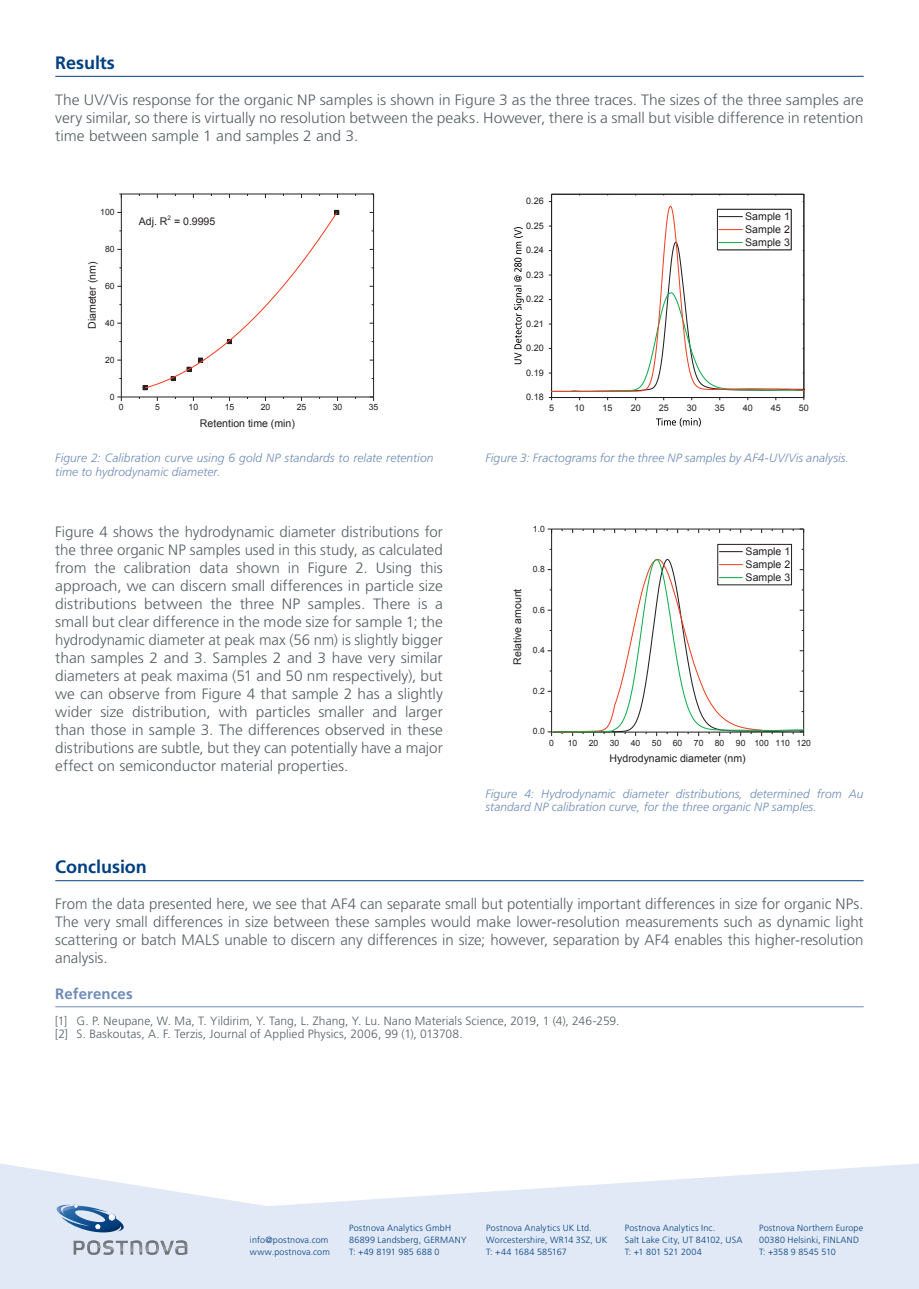
<style>
.page{position:relative;width:919px;height:1289px;background:#fff}
.page>*{position:absolute;margin:0;border:0;box-sizing:border-box;transform-origin:0 0}
.t1{font:700 18px "Frutiger LT Std";letter-spacing:-.005em;color:#014081}
.t2{font:300 15px/18px "Frutiger LT Std";color:#576065;text-align:justify}
.t3{font:300 15px/18px "Frutiger LT Std";color:#576065;text-align:justify;scale:1.04 1}
.t4{font:700 15px "Frutiger LT Std";letter-spacing:.005em;color:#6f8cb8}
.t5{font:italic 300 12px/13.5px "Frutiger LT Std";letter-spacing:.005em;color:#6f8cb8}
.t6{font:300 12px/13.5px "Frutiger LT Std";letter-spacing:.005em;color:#576065}
.t7{font:10.5px/13px "Arial";color:#231f20;text-align:justify}
.t8{font:300 9px/12px "Frutiger LT Std";letter-spacing:.02em;color:#014081}
.t9{font:9px/13.5px "Arial";color:#231f20;text-align:justify}
.t10{font:8.55px "Arial";letter-spacing:-.005em;color:#231f20}
.t11{font:6.3px "Arial";color:#231f20}
.s1{font-size:8.55px}
</style>
<div class="page">
<svg style="left:0;top:1163px;width:918px;height:125px;fill:#e1e9f6"></svg>
<svg style="left:74px;top:1240px;width:113px;height:14px;background:#b4bbc5"></svg>
<svg style="left:55px;top:1203px;width:69px;height:30px;background:#8eabcc"></svg>
<hr style="left:55px;top:76px;width:808px;height:1px;background:#014081">
<hr style="left:55px;top:880px;width:808px;height:1px;background:#014081">
<hr style="left:55px;top:1006px;width:808px;height:1px;background:#6f8cb8">
<hr style="left:803px;top:194px;width:1px;height:203px;background:#231f20">
<hr style="left:551px;top:194px;width:252px;height:1px;background:#231f20">
<hr style="left:551px;top:194px;width:1px;height:203px;background:#231f20">
<img style="left:513px;top:227px;width:10px;height:137px">
<img style="left:656px;top:417px;width:45px;height:10px">
<svg style="left:548px;top:201px;width:256px;height:199px"></svg>
<hr style="left:121px;top:396px;width:252px;height:1px;background:#231f20">
<hr style="left:121px;top:194px;width:252px;height:1px;background:#231f20">
<hr style="left:121px;top:194px;width:1px;height:203px;background:#231f20">
<svg style="left:117px;top:396px;width:5px;height:5px"></svg>
<hr style="left:373px;top:194px;width:1px;height:203px;background:#231f20">
<svg style="left:369px;top:396px;width:5px;height:5px"></svg>
<svg style="left:143px;top:210px;width:196px;height:180px"></svg>
<hr style="left:551px;top:528px;width:252px;height:1px;background:#231f20">
<hr style="left:551px;top:529px;width:1px;height:203px;background:#231f20">
<hr style="left:803px;top:529px;width:1px;height:203px;background:#231f20">
<div style="left:717px;top:544px;width:74px;height:41px;border:1px solid #231f20"></div>
<svg style="left:719px;top:551px;width:23px;height:1px"></svg>
<svg style="left:547px;top:558px;width:257px;height:178px"></svg>
<p class="t1" style="left:55px;top:52px;width:61px">Results</p>
<p class="t3" style="left:55px;top:91px;width:778px">The UV/Vis response for the organic NP samples is shown in Figure 3 as the three traces. The sizes of the three samples are very similar, so there is virtually no resolution between the peaks. However, there is a small but visible difference in retention time between sample 1 and samples 2 and 3.</p>
<p class="t10" style="left:100px;top:206px;width:16px">100</p>
<p class="t10" style="left:105px;top:243px;width:11px">80</p>
<p class="t7" style="left:86px;top:329px;width:69px;rotate:-90deg">Diameter (nm)</p>
<p class="t10" style="left:105px;top:280px;width:11px">60</p>
<p class="t10" style="left:105px;top:317px;width:11px">40</p>
<p class="t10" style="left:105px;top:354px;width:11px">20</p>
<p class="t10" style="left:110px;top:391px;width:6px">0</p>
<p class="t7" style="left:139px;top:215px;width:30px">Adj. R</p>
<p class="t11" style="left:168px;top:213px;width:5px">2</p>
<p class="t7" style="left:174px;top:215px;width:43px">= 0.9995</p>
<p class="t10" style="left:119px;top:402px;width:6px">0</p>
<p class="t10" style="left:155px;top:402px;width:6px">5</p>
<p class="t10" style="left:189px;top:402px;width:11px">10</p>
<p class="t10" style="left:225px;top:402px;width:11px">15</p>
<p class="t10" style="left:261px;top:402px;width:11px">20</p>
<p class="t10" style="left:297px;top:402px;width:11px">25</p>
<p class="t10" style="left:333px;top:402px;width:11px">30</p>
<p class="t10" style="left:369px;top:402px;width:11px">35</p>
<p class="t7" style="left:200px;top:416px;width:96px">Retention time (min)</p>
<p class="t9" style="left:526px;top:195px;width:19px">0.26</p>
<p class="t9" style="left:526px;top:219px;width:19px">0.25</p>
<p class="t9" style="left:526px;top:244px;width:19px">0.24</p>
<p class="t9" style="left:526px;top:268px;width:19px">0.23</p>
<p class="t10" style="left:532px;top:269px;width:13px">0.6</p>
<p class="t9" style="left:526px;top:292px;width:19px">0.22</p>
<p class="t9" style="left:526px;top:317px;width:19px">0.21</p>
<p class="t9" style="left:526px;top:341px;width:19px">0.20</p>
<p class="t9" style="left:526px;top:366px;width:19px">0.19</p>
<p class="t10" style="left:532px;top:391px;width:13px">0.0</p>
<p class="t9" style="left:526px;top:390px;width:19px">0.18</p>
<p class="t9" style="left:739px;top:209px;width:40px">Sample 1<br>Sample 2<br>Sample 3</p>
<p class="t7" style="left:745px;top:210px;width:46px">Sample 1<br>Sample 2<br>Sample 3</p>
<p class="t10" style="left:549px;top:402px;width:6px">0</p>
<p class="t10" style="left:567px;top:402px;width:11px">10</p>
<p class="t10" style="left:609px;top:402px;width:11px">30</p>
<p class="t10" style="left:630px;top:402px;width:11px">40</p>
<p class="t10" style="left:651px;top:402px;width:11px">50</p>
<p class="t10" style="left:693px;top:402px;width:11px">70</p>
<p class="t10" style="left:714px;top:402px;width:11px">80</p>
<p class="t9" style="left:549px;top:401px;width:7px">5</p>
<p class="t9" style="left:574px;top:401px;width:25px">10 <span class="s1">20</span></p>
<p class="t9" style="left:602px;top:401px;width:11px">15</p>
<p class="t9" style="left:630px;top:401px;width:12px">20</p>
<p class="t9" style="left:658px;top:401px;width:25px">25 <span class="s1">60</span></p>
<p class="t9" style="left:686px;top:401px;width:11px">30</p>
<p class="t9" style="left:714px;top:401px;width:11px">35</p>
<p class="t9" style="left:742px;top:401px;width:11px">40</p>
<p class="t9" style="left:770px;top:401px;width:11px">45</p>
<p class="t9" style="left:798px;top:401px;width:11px">50</p>
<p class="t5" style="left:55px;top:451px;width:379px">Figure 2: Calibration curve using 6 gold NP standards to relate retention time to hydrodynamic diameter.</p>
<p class="t5" style="left:485px;top:451px;width:365px">Figure 3: Fractograms for the three NP samples by AF4-UV/Vis analysis.</p>
<p class="t2" style="left:55px;top:523px;width:389px">Figure 4 shows the hydrodynamic diameter distributions for the three organic NP samples used in this study, as calculated from the calibration data shown in Figure 2. Using this approach, we can discern small differences in particle size distributions between the three NP samples. There is a small but clear difference in the mode size for sample 1; the hydrodynamic diameter at peak max (56 nm) is slightly bigger than samples 2 and 3. Samples 2 and 3 have very similar diameters at peak maxima (51 and 50 nm respectively), but we can observe from Figure 4 that sample 2 has a slightly wider size distribution, with particles smaller and larger than those in sample 3. The differences observed in these distributions are subtle, but they can potentially have a major effect on semiconductor material properties.</p>
<p class="t10" style="left:533px;top:523px;width:13px">1.0</p>
<p class="t7" style="left:511px;top:664px;width:78px;rotate:-90deg">Relative amount</p>
<p class="t10" style="left:533px;top:563px;width:13px">0.8</p>
<p class="t10" style="left:533px;top:604px;width:13px">0.6</p>
<p class="t10" style="left:533px;top:644px;width:13px">0.4</p>
<p class="t10" style="left:533px;top:685px;width:13px">0.2</p>
<p class="t7" style="left:745px;top:545px;width:46px">Sample 1<br>Sample 2<br>Sample 3</p>
<p class="t10" style="left:533px;top:725px;width:13px">0.0</p>
<p class="t10" style="left:549px;top:737px;width:6px">0</p>
<p class="t10" style="left:568px;top:737px;width:11px">10</p>
<p class="t10" style="left:588px;top:737px;width:11px">20</p>
<p class="t10" style="left:610px;top:737px;width:11px">30</p>
<p class="t10" style="left:630px;top:737px;width:11px">40</p>
<p class="t10" style="left:651px;top:737px;width:11px">50</p>
<p class="t10" style="left:672px;top:737px;width:11px">60</p>
<p class="t10" style="left:693px;top:737px;width:11px">70</p>
<p class="t10" style="left:714px;top:737px;width:11px">80</p>
<p class="t10" style="left:735px;top:737px;width:76px">90 100 110 120</p>
<p class="t7" style="left:609px;top:751px;width:137px">Hydrodynamic diameter (nm)</p>
<p class="t5" style="left:485px;top:787px;width:379px">Figure 4: Hydrodynamic diameter distributions, determined from Au standard NP calibration curve, for the three organic NP samples.</p>
<p class="t1" style="left:55px;top:856px;width:93px">Conclusion</p>
<p class="t2" style="left:55px;top:895px;width:809px">From the data presented here, we see that AF4 can separate small but potentially important differences in size for organic NPs.<br>The very small differences in size between these samples would make lower-resolution measurements such as dynamic light scattering or batch MALS unable to discern any differences in size; however, separation by AF4 enables this higher-resolution analysis.</p>
<p class="t4" style="left:55px;top:985px;width:79px">References</p>
<p class="t6" style="left:55px;top:1014px;width:565px">[1] G. P. Neupane, W. Ma, T. Yildirim, Y. Tang, L. Zhang, Y. Lu. Nano Materials Science, 2019, 1 (4), 246-259. [2] S. Baskoutas, A. F. Terzis, Journal of Applied Physics, 2006, 99 (1), 013708.</p>
<p class="t8" style="left:349px;top:1221px;width:119px">Postnova Analytics GmbH<br>86899 Landsberg, GERMANY<br>T: +49 8191 985 688 0</p>
<p class="t8" style="left:250px;top:1233px;width:81px">info@postnova.com www.postnova.com</p>
<p class="t8" style="left:486px;top:1221px;width:122px">Postnova Analytics UK Ltd.<br>Worcestershire, WR14 3SZ, UK<br>T: +44 1684 585167</p>
<p class="t8" style="left:624px;top:1221px;width:119px">Postnova Analytics Inc.<br>Salt Lake City, UT 84102, USA<br>T: +1 801 521 2004</p>
<p class="t8" style="left:759px;top:1221px;width:106px">Postnova Northern Europe<br>00380 Helsinki, FINLAND<br>T: +358 9 8545 510</p>
</div>
